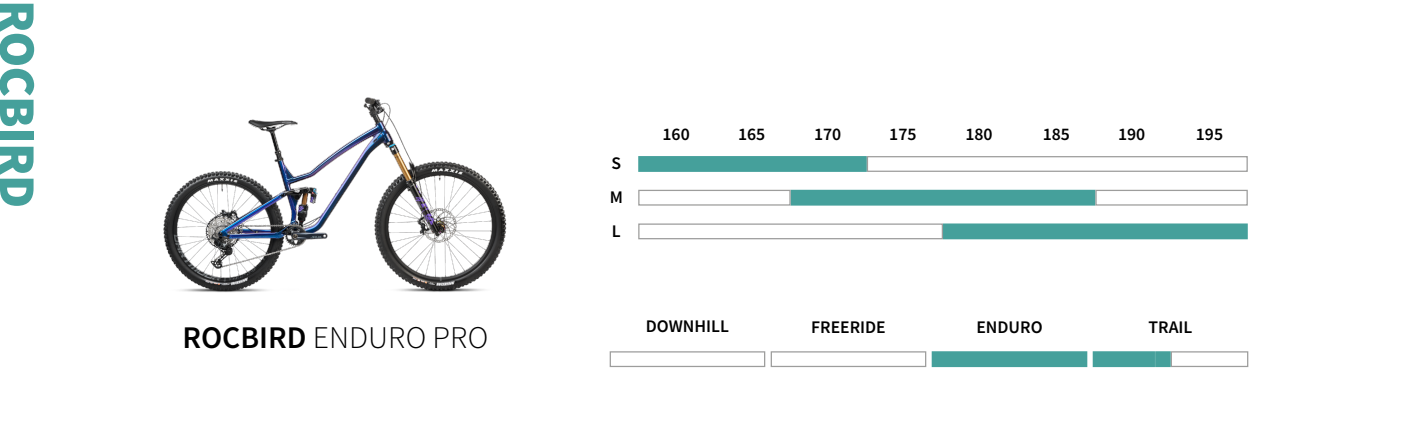
<style>
.page{position:relative;width:1414px;height:447px;background:#fff}
.page>*{position:absolute;margin:0;border:0;box-sizing:border-box;transform-origin:0 0}
.t1{font:900 51.62px "Source Sans Pro";letter-spacing:-.015em;color:#45a09b}
.t2{font:300 31.5px "Source Sans Pro";color:#000}
.t3{font:600 17.68px/33.7px "Source Sans Pro";color:#000;text-align:justify}
.s1{font-weight:600}
</style>
<div class="page">
<svg style="left:609px;top:156px;width:640px;height:211px"></svg>
<svg style="left:932px;top:351px;width:239px;height:16px;background:#4ca39e"></svg>
<img style="left:163px;top:97px;width:344px;height:195px">
<h1 class="t1" style="left:51px;top:0;width:209px;rotate:90deg">rocbird</h1>
<h2 class="t2" style="left:182px;top:318px;width:307px"><span class="s1">ROCBIRD</span> ENDURO PRO</h2>
<p class="t3" style="left:610px;top:146px;width:15px">S M L</p>
<p class="t3" style="left:662px;top:117px;width:29px">160</p>
<p class="t3" style="left:738px;top:117px;width:29px">165</p>
<p class="t3" style="left:814px;top:117px;width:29px">170</p>
<p class="t3" style="left:889px;top:117px;width:29px">175</p>
<p class="t3" style="left:965px;top:117px;width:29px">180</p>
<p class="t3" style="left:1043px;top:117px;width:29px">185</p>
<p class="t3" style="left:1118px;top:117px;width:29px">190</p>
<p class="t3" style="left:1196px;top:117px;width:29px">195</p>
<p class="t3" style="left:646px;top:309px;width:85px">DOWNHI LL</p>
<p class="t3" style="left:811px;top:310px;width:76px">FREERIDE</p>
<p class="t3" style="left:976px;top:310px;width:68px">ENDURO</p>
<p class="t3" style="left:1148px;top:310px;width:45px">TRAI L</p>
</div>
